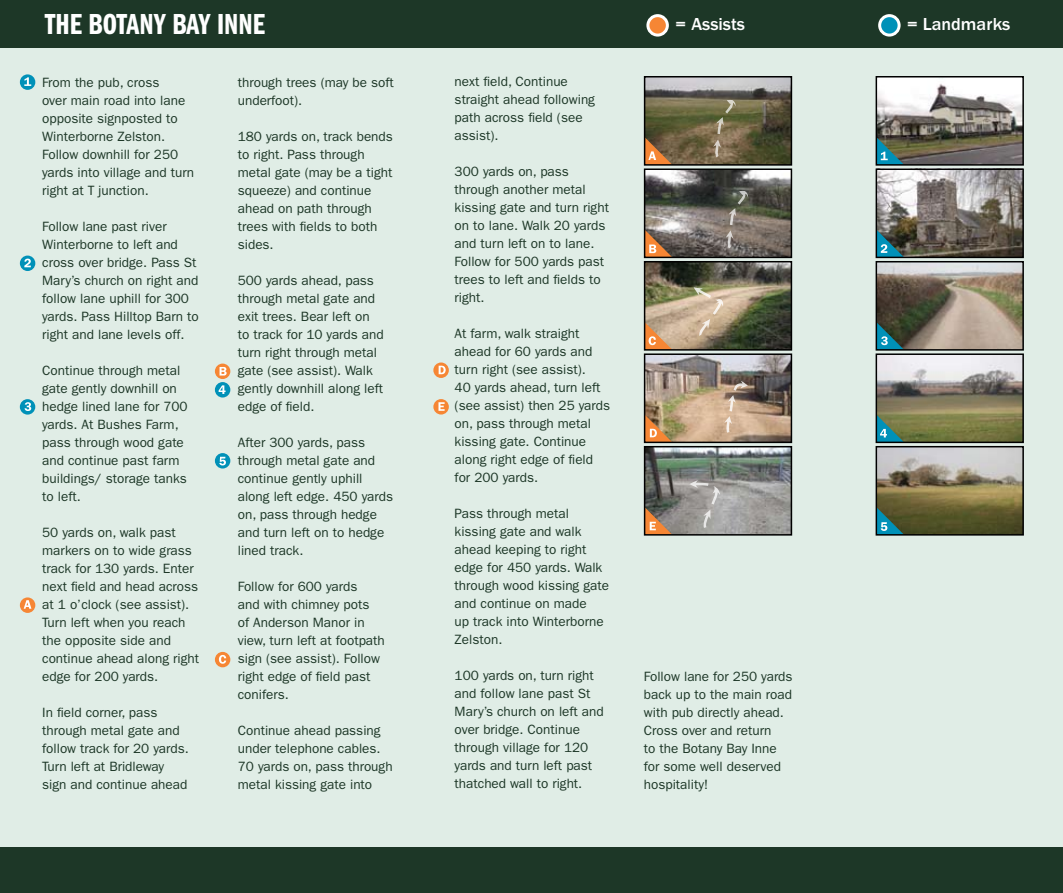
<style>
.page{position:relative;width:1063px;height:893px;background:#fff}
.page>*{position:absolute;margin:0;border:0;box-sizing:border-box;transform-origin:0 0}
.t1{font:30px "ITC Franklin Gothic Std Dm Cp";color:#fff}
.t2{font:500 18px "ITC Franklin Gothic Std";color:#fff}
.t3{font:13.5px/18px "ITC Franklin Gothic Std";color:#1d3727}
</style>
<div class="page">
<div style="left:0;top:45px;width:1063px;height:807px;background:#e0ede6"></div>
<div style="left:0;top:0;width:1063px;height:47px;background:#1d3727"></div>
<div style="left:0;top:847px;width:1063px;height:46px;background:#1d3727"></div>
<svg style="left:880px;top:16px;width:19px;height:19px"></svg>
<div style="left:878px;top:14px;width:23px;height:23px;border:3px solid #fff;border-radius:50%"></div>
<svg style="left:648px;top:16px;width:19px;height:19px"></svg>
<div style="left:646px;top:14px;width:23px;height:23px;border:3px solid #fff;border-radius:50%"></div>
<img style="left:879px;top:79px;width:142px;height:84px">
<img style="left:879px;top:171px;width:142px;height:84px">
<img style="left:879px;top:264px;width:142px;height:84px">
<img style="left:879px;top:356px;width:142px;height:84px">
<img style="left:879px;top:449px;width:142px;height:84px">
<img style="left:647px;top:79px;width:142px;height:84px">
<img style="left:647px;top:171px;width:142px;height:84px">
<img style="left:647px;top:264px;width:142px;height:84px">
<img style="left:647px;top:356px;width:142px;height:84px">
<img style="left:647px;top:449px;width:142px;height:84px">
<svg style="left:879px;top:137px;width:25px;height:26px"></svg>
<svg style="left:879px;top:230px;width:25px;height:25px"></svg>
<svg style="left:879px;top:322px;width:25px;height:26px"></svg>
<svg style="left:879px;top:415px;width:25px;height:25px"></svg>
<svg style="left:879px;top:507px;width:25px;height:26px"></svg>
<svg style="left:647px;top:137px;width:25px;height:26px"></svg>
<svg style="left:647px;top:230px;width:25px;height:25px"></svg>
<svg style="left:647px;top:322px;width:25px;height:26px"></svg>
<svg style="left:647px;top:415px;width:25px;height:25px"></svg>
<svg style="left:647px;top:507px;width:25px;height:26px"></svg>
<div style="left:644px;top:446px;width:148px;height:90px;border:2px solid #000"></div>
<div style="left:644px;top:353px;width:148px;height:90px;border:2px solid #000"></div>
<div style="left:644px;top:261px;width:148px;height:90px;border:2px solid #000"></div>
<div style="left:644px;top:168px;width:148px;height:90px;border:2px solid #000"></div>
<div style="left:644px;top:76px;width:148px;height:90px;border:2px solid #000"></div>
<svg style="left:20px;top:597px;width:15px;height:16px"></svg>
<svg style="left:24px;top:600px;width:7px;height:9px"></svg>
<div style="left:215px;top:364px;width:15px;height:15px;background:#f68634;border-radius:50%"></div>
<svg style="left:220px;top:367px;width:7px;height:9px"></svg>
<div style="left:215px;top:652px;width:15px;height:15px;background:#f68634;border-radius:50%"></div>
<svg style="left:219px;top:655px;width:7px;height:9px"></svg>
<svg style="left:433px;top:362px;width:16px;height:16px"></svg>
<svg style="left:439px;top:366px;width:7px;height:8px"></svg>
<div style="left:433px;top:399px;width:16px;height:15px;background:#f68634;border-radius:50%"></div>
<svg style="left:438px;top:402px;width:7px;height:9px"></svg>
<div style="left:20px;top:74px;width:15px;height:16px;background:#0091b8;border-radius:50%"></div>
<svg style="left:24px;top:77px;width:7px;height:9px"></svg>
<div style="left:20px;top:256px;width:15px;height:15px;background:#0091b8;border-radius:50%"></div>
<svg style="left:24px;top:259px;width:7px;height:8px"></svg>
<svg style="left:20px;top:399px;width:15px;height:16px"></svg>
<svg style="left:25px;top:402px;width:6px;height:9px"></svg>
<div style="left:215px;top:382px;width:15px;height:15px;background:#0091b8;border-radius:50%"></div>
<svg style="left:219px;top:385px;width:7px;height:9px"></svg>
<svg style="left:215px;top:453px;width:15px;height:15px"></svg>
<svg style="left:219px;top:457px;width:7px;height:8px"></svg>
<div style="left:876px;top:76px;width:148px;height:90px;border:2px solid #000"></div>
<div style="left:876px;top:168px;width:148px;height:90px;border:2px solid #000"></div>
<div style="left:876px;top:261px;width:148px;height:90px;border:2px solid #000"></div>
<div style="left:876px;top:353px;width:148px;height:90px;border:2px solid #000"></div>
<div style="left:876px;top:446px;width:148px;height:90px;border:2px solid #000"></div>
<svg style="left:713px;top:100px;width:23px;height:57px"></svg>
<svg style="left:726px;top:191px;width:23px;height:57px"></svg>
<svg style="left:694px;top:287px;width:30px;height:49px"></svg>
<svg style="left:724px;top:381px;width:24px;height:52px"></svg>
<svg style="left:689px;top:480px;width:31px;height:48px"></svg>
<p class="t1" style="left:45px;top:8px;width:222px">THE BOTANY BAY INNE</p>
<p class="t2" style="left:676px;top:14px;width:71px">= Assists</p>
<p class="t2" style="left:907px;top:14px;width:105px">= Landmarks</p>
<p class="t3" style="left:42px;top:74px;width:153px">From the pub, cross<br>over main road into lane opposite signposted to<br>Winterborne Zelston.<br>Follow downhill for 250 yards into village and turn right at T junction.</p>
<p class="t3" style="left:42px;top:218px;width:158px">Follow lane past river<br>Winterborne to left and cross over bridge. Pass St<br>Mary’s church on right and follow lane uphill for 300 yards. Pass Hilltop Barn to right and lane levels off.</p>
<p class="t3" style="left:42px;top:362px;width:147px">Continue through metal gate gently downhill on hedge lined lane for 700 yards. At Bushes Farm, pass through wood gate and continue past farm buildings/ storage tanks to left.</p>
<p class="t3" style="left:42px;top:524px;width:158px">50 yards on, walk past markers on to wide grass track for 130 yards. Enter next field and head across at 1 o’clock (see assist).<br>Turn left when you reach the opposite side and continue ahead along right edge for 200 yards.</p>
<p class="t3" style="left:42px;top:704px;width:148px">In field corner, pass through metal gate and follow track for 20 yards.<br>Turn left at Bridleway sign and continue ahead</p>
<p class="t3" style="left:238px;top:74px;width:157px">through trees (may be soft underfoot).</p>
<p class="t3" style="left:238px;top:128px;width:157px">180 yards on, track bends to right. Pass through metal gate (may be a tight squeeze) and continue ahead on path through trees with fields to both sides.</p>
<p class="t3" style="left:238px;top:272px;width:148px">500 yards ahead, pass through metal gate and exit trees. Bear left on to track for 10 yards and turn right through metal gate (see assist). Walk gently downhill along left edge of field.</p>
<p class="t3" style="left:238px;top:434px;width:157px">After 300 yards, pass through metal gate and continue gently uphill along left edge. 450 yards on, pass through hedge and turn left on to hedge lined track.</p>
<p class="t3" style="left:238px;top:578px;width:149px">Follow for 600 yards<br>and with chimney pots<br>of Anderson Manor in view, turn left at footpath sign (see assist). Follow right edge of field past conifers.</p>
<p class="t3" style="left:238px;top:722px;width:156px">Continue ahead passing under telephone cables.<br>70 yards on, pass through metal kissing gate into</p>
<p class="t3" style="left:455px;top:73px;width:142px">next field, Continue straight ahead following path across field (see assist).</p>
<p class="t3" style="left:455px;top:163px;width:156px">300 yards on, pass through another metal kissing gate and turn right on to lane. Walk 20 yards and turn left on to lane.<br>Follow for 500 yards past trees to left and fields to right.</p>
<p class="t3" style="left:455px;top:325px;width:157px">At farm, walk straight ahead for 60 yards and turn right (see assist).<br>40 yards ahead, turn left (see assist) then 25 yards on, pass through metal kissing gate. Continue along right edge of field for 200 yards.</p>
<p class="t3" style="left:455px;top:505px;width:156px">Pass through metal kissing gate and walk ahead keeping to right edge for 450 yards. Walk through wood kissing gate and continue on made<br>up track into Winterborne<br>Zelston.</p>
<p class="t3" style="left:455px;top:667px;width:151px">100 yards on, turn right and follow lane past St<br>Mary’s church on left and over bridge. Continue through village for 120 yards and turn left past thatched wall to right.</p>
<p class="t3" style="left:644px;top:667px;width:150px">Follow lane for 250 yards back up to the main road with pub directly ahead.<br>Cross over and return<br>to the Botany Bay Inne for some well deserved hospitality!</p>
</div>
